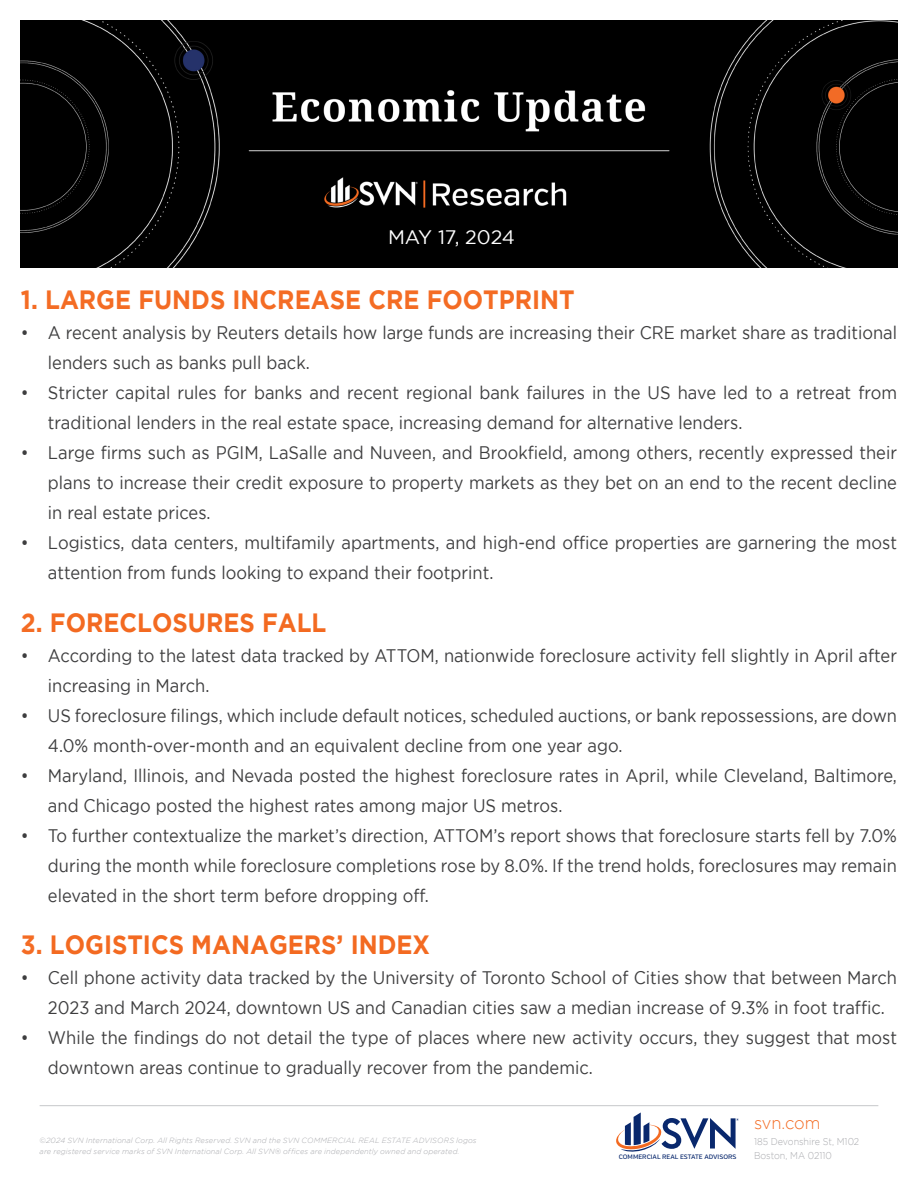
<style>
.page{position:relative;width:918px;height:1188px;background:#fff}
.page>*{position:absolute;margin:0;border:0;box-sizing:border-box;transform-origin:0 0}
.t1{font:700 26.4px "Gotham";color:#f36a21;scale:.91 1}
.t2{font:700 26.4px "Gotham";color:#f46c24;scale:.91 1}
.t3{font:19.5px "Gotham";letter-spacing:-.005em;color:#fff}
.t4{font:18.15px/30px "Gotham";color:#3e3e3f;scale:.91 1}
.t5{font:300 17.4px "Gotham";letter-spacing:-.01em;color:#f36a21;scale:.95 1}
.t6{font:300 9.9px/13.5px "Gotham";color:#a8a9ad;scale:.91 1}
.t7{font:italic 300 7.5px/10.5px "Gotham";letter-spacing:.015em;color:#a8a9ad}
.t8{font:500 6.45px "Verb";color:#09286d}
.s1{color:#f46c24}
</style>
<div class="page">
<img style="left:21px;top:21px;width:876px;height:247px">
<hr style="left:40px;top:1105px;width:838px;height:1px;background:#c7c8ca">
<svg style="left:616px;top:1112px;width:123px;height:40px"></svg>
<p class="t3" style="left:388px;top:226px;width:128px">MAY 17, 2024</p>
<p class="t2" style="left:21px;top:285px;width:610px">1. LARGE FUNDS INCREASE CRE FOOTPRINT</p>
<p class="t4" style="left:48px;top:317px;width:935px;text-indent:-27px">• A recent analysis by Reuters details how large funds are increasing their CRE market share as traditional lenders such as banks pull back.</p>
<p class="t4" style="left:48px;top:377px;width:935px;text-indent:-27px">• Stricter capital rules for banks and recent regional bank failures in the US have led to a retreat from traditional lenders in the real estate space, increasing demand for alternative lenders.</p>
<p class="t4" style="left:48px;top:437px;width:935px;text-align:justify;text-indent:-27px">• Large firms such as PGIM, LaSalle and Nuveen, and Brookfield, among others, recently expressed their plans to increase their credit exposure to property markets as they bet on an end to the recent decline in real estate prices.</p>
<p class="t4" style="left:48px;top:527px;width:935px;text-indent:-27px">• Logistics, data centers, multifamily apartments, and high-end office properties are garnering the most attention from funds looking to expand their footprint.</p>
<p class="t1" style="left:21px;top:607px;width:337px"><span class="s1">2.</span> FORECLOSURES FALL</p>
<p class="t4" style="left:48px;top:640px;width:935px;text-indent:-27px">• According to the latest data tracked by ATTOM, nationwide foreclosure activity fell slightly in April after increasing in March.</p>
<p class="t4" style="left:48px;top:700px;width:935px;text-indent:-27px">• US foreclosure filings, which include default notices, scheduled auctions, or bank repossessions, are down<br>4.0% month-over-month and an equivalent decline from one year ago.</p>
<p class="t4" style="left:48px;top:760px;width:935px;text-indent:-27px">• Maryland, Illinois, and Nevada posted the highest foreclosure rates in April, while Cleveland, Baltimore, and Chicago posted the highest rates among major US metros.</p>
<p class="t4" style="left:48px;top:820px;width:935px;text-align:justify;text-indent:-27px">• To further contextualize the market’s direction, ATTOM’s report shows that foreclosure starts fell by 7.0% during the month while foreclosure completions rose by 8.0%. If the trend holds, foreclosures may remain elevated in the short term before dropping off.</p>
<p class="t1" style="left:21px;top:930px;width:451px"><span class="s1">3.</span> LOGISTICS MANAGERS’ INDEX</p>
<p class="t4" style="left:48px;top:962px;width:935px;text-indent:-27px">• Cell phone activity data tracked by the University of Toronto School of Cities show that between March<br>2023 and March 2024, downtown US and Canadian cities saw a median increase of 9.3% in foot traffic.</p>
<p class="t4" style="left:48px;top:1022px;width:935px;text-indent:-27px">• While the findings do not detail the type of places where new activity occurs, they suggest that most downtown areas continue to gradually recover from the pandemic.</p>
<p class="t7" style="left:40px;top:1136px;width:438px">©2024 SVN International Corp. All Rights Reserved. SVN and the SVN COMMERCIAL REAL ESTATE ADVISORS logos are registered service marks of SVN International Corp. All SVN® offices are independently owned and operated.</p>
<p class="t8" style="left:619px;top:1153px;width:119px">COMMERCIAL REAL ESTATE ADVISORS</p>
<p class="t5" style="left:754px;top:1113px;width:71px">svn.com</p>
<p class="t6" style="left:754px;top:1135px;width:117px">185 Devonshire St, M102<br>Boston, MA 02110</p>
</div>
